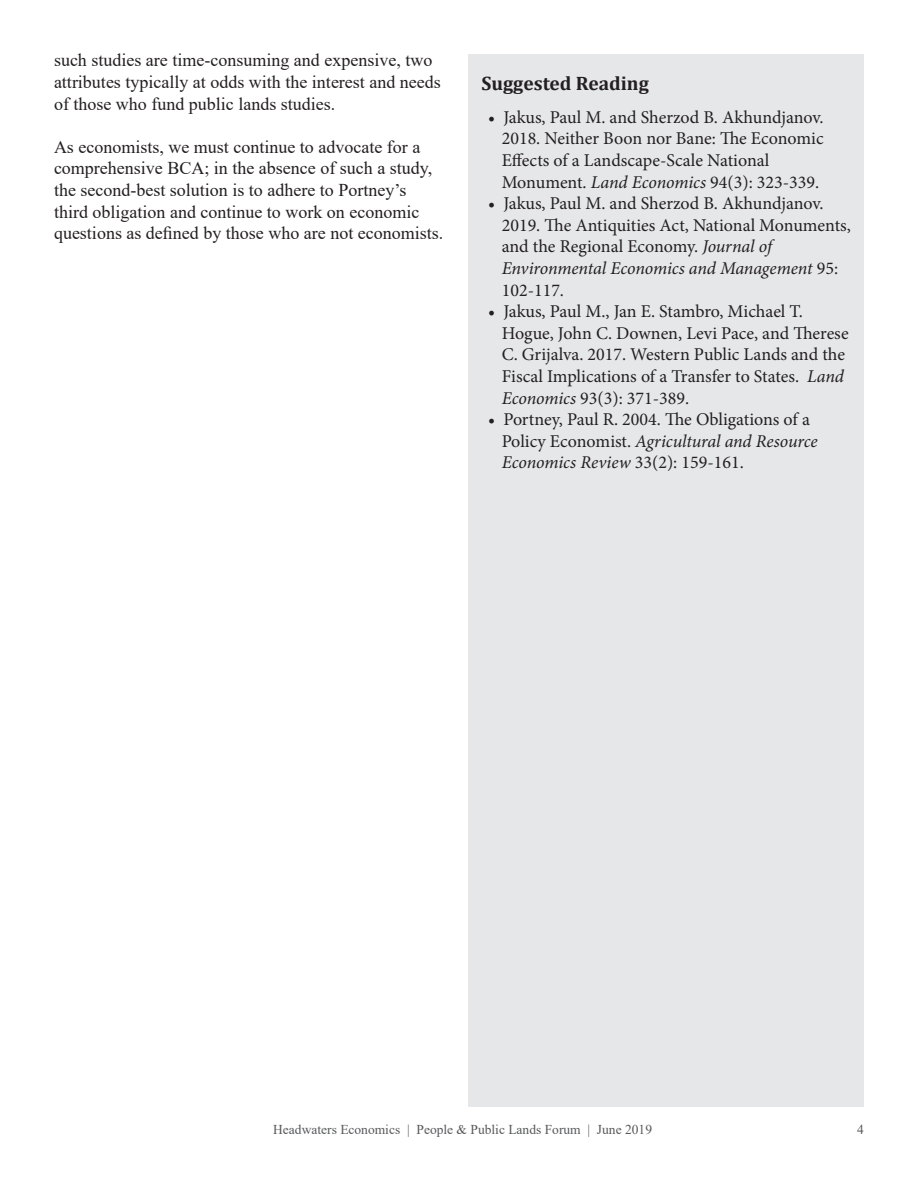
<style>
.page{position:relative;width:918px;height:1188px;background:#fff}
.page>*{position:absolute;margin:0;border:0;box-sizing:border-box;transform-origin:0 0}
.t1{font:700 19.5px "Cambria";color:#231f20}
.t2{font:18px/21.6px "Minion Pro";color:#231f20}
.t3{font:18px/21.6px "Times New Roman";color:#231f20}
.t4{font:13.5px "Times New Roman";color:#57585a}
.s1{font-style:italic}
</style>
<div class="page">
<div style="left:468px;top:54px;width:396px;height:1053px;background:#e6e7e9"></div>
<p class="t3" style="left:54px;top:49px;width:388px">such studies are time-consuming and expensive, two attributes typically at odds with the interest and needs of those who fund public lands studies.</p>
<p class="t3" style="left:54px;top:135px;width:391px">As economists, we must continue to advocate for a comprehensive BCA; in the absence of such a study, the second-best solution is to adhere to Portney’s third obligation and continue to work on economic questions as defined by those who are not economists.</p>
<p class="t1" style="left:482px;top:70px;width:169px">Suggested Reading</p>
<p class="t2" style="left:502px;top:106px;width:324px;text-indent:-14px">• Jakus, Paul M. and Sherzod B. Akhundjanov.<br>2018. Neither Boon nor Bane: The Economic Effects of a Landscape-Scale National Monument. <span class="s1">Land Economics</span> 94(3): 323-339.</p>
<p class="t2" style="left:502px;top:193px;width:351px;text-indent:-14px">• Jakus, Paul M. and Sherzod B. Akhundjanov.<br>2019. The Antiquities Act, National Monuments, and the Regional Economy. <span class="s1">Journal of Environmental Economics and Management</span> 95:<br>102-117.</p>
<p class="t2" style="left:502px;top:301px;width:348px;text-indent:-14px">• Jakus, Paul M., Jan E. Stambro, Michael T.<br>Hogue, John C. Downen, Levi Pace, and Therese C. Grijalva. 2017. Western Public Lands and the Fiscal Implications of a Transfer to States. <span class="s1">Land Economics</span> 93(3): 371-389.</p>
<p class="t2" style="left:502px;top:409px;width:317px;text-indent:-14px">• Portney, Paul R. 2004. The Obligations of a<br>Policy Economist. <span class="s1">Agricultural and Resource<br>Economics Review</span> 33(2): 159-161.</p>
<p class="t4" style="left:273px;top:1120px;width:380px">Headwaters Economics | People &amp; Public Lands Forum | June 2019</p>
<p class="t4" style="left:857px;top:1120px;width:8px">4</p>
</div>
